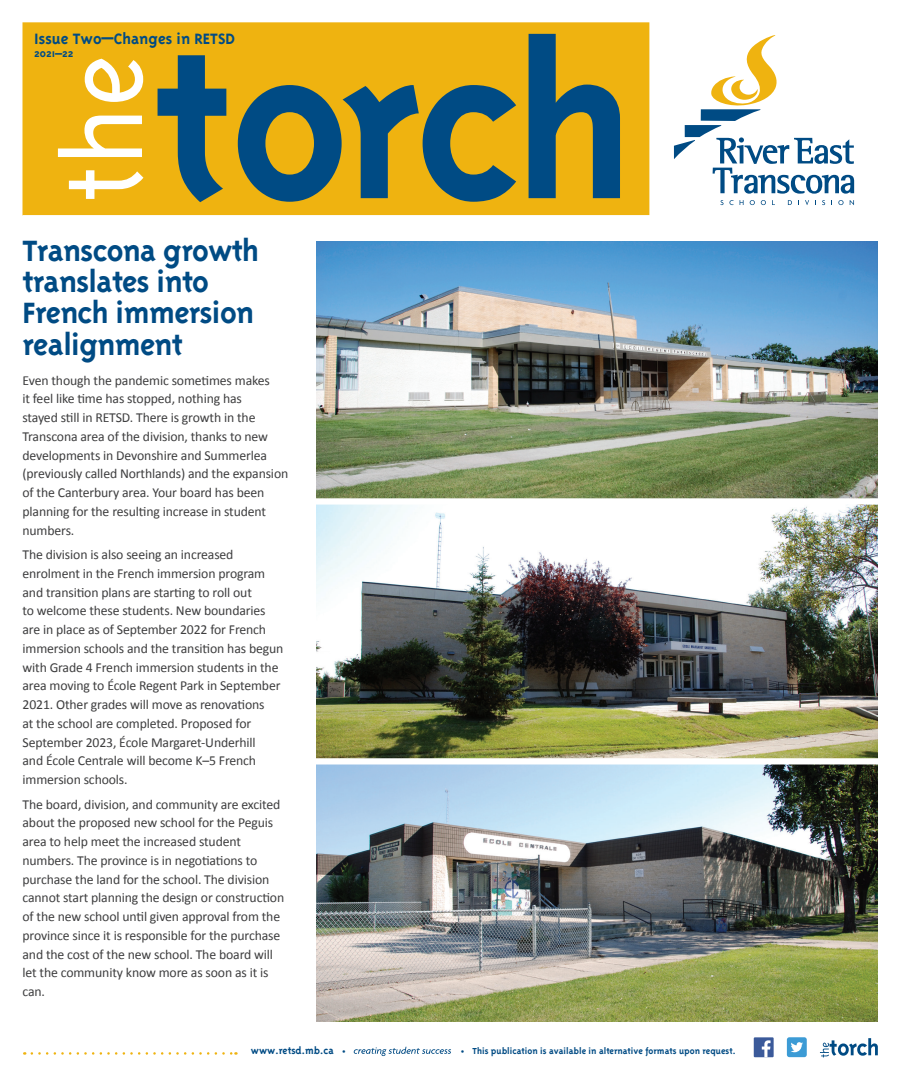
<style>
.page{position:relative;width:900px;height:1080px;background:#fff}
.page>*{position:absolute;margin:0;border:0;box-sizing:border-box;transform-origin:0 0}
.t1{font:700 33.75px/31.2px "Triplex";letter-spacing:-.02em;color:#004b84}
.t2{font:700 17.25px "Triplex";color:#004b84}
.t3{font:13.75px/18.8px "Calibri";letter-spacing:-.01em;color:#3e3e3f}
.t4{font:700 12.5px "Triplex";color:#004b84}
.t5{font:700 11.25px "Triplex";color:#004b84}
.t6{font:700 10px "Triplex";color:#004b84}
.s1{font-size:11.25px}
</style>
<div class="page">
<svg style="left:820px;top:1038px;width:58px;height:19px"></svg>
<svg style="left:32px;top:1052px;width:204px;height:3px"></svg>
<div style="left:787px;top:1037px;width:20px;height:20px;background:#3c9bd5;border-radius:2px"></div>
<svg style="left:791px;top:1042px;width:12px;height:10px"></svg>
<div style="left:754px;top:1037px;width:20px;height:20px;background:#3b5a9a"></div>
<svg style="left:762px;top:1040px;width:9px;height:17px"></svg>
<svg style="left:720px;top:200px;width:14px;height:5px"></svg>
<svg style="left:740px;top:200px;width:4px;height:5px"></svg>
<svg style="left:750px;top:200px;width:5px;height:5px"></svg>
<svg style="left:761px;top:200px;width:5px;height:5px"></svg>
<svg style="left:788px;top:200px;width:4px;height:5px"></svg>
<svg style="left:805px;top:200px;width:4px;height:5px"></svg>
<svg style="left:822px;top:200px;width:3px;height:5px"></svg>
<svg style="left:838px;top:200px;width:6px;height:5px"></svg>
<svg style="left:850px;top:200px;width:4px;height:5px"></svg>
<svg style="left:674px;top:35px;width:180px;height:159px"></svg>
<svg style="left:22px;top:22px;width:627px;height:247px;fill:#efb310"></svg>
<svg style="left:58px;top:59px;width:85px;height:140px"></svg>
<svg style="left:158px;top:34px;width:462px;height:168px;background:#928a3c"></svg>
<svg style="left:354px;top:1047px;width:97px;height:9px"></svg>
<div style="left:0;top:217px;width:116px;height:59px;background:#fff"></div>
<hr style="left:22px;top:215px;width:878px;height:3px;background:#fff">
<img style="left:317px;top:241px;width:561px;height:780px">
<div style="left:310px;top:758px;width:590px;height:7px;background:#fff"></div>
<div style="left:310px;top:498px;width:590px;height:7px;background:#fff"></div>
<p class="t2" style="left:34px;top:29px;width:202px">Issue Two—Changes in RETSD</p>
<p class="t4" style="left:34px;top:46px;width:41px">2021–22</p>
<h1 class="t1" style="left:22px;top:235px;width:238px">Transcona growth translates into<br>French immersion realignment</h1>
<p class="t3" style="left:22px;top:370px;width:267px">Even though the pandemic sometimes makes<br>it feel like time has stopped, nothing has<br>stayed still in RETSD. There is growth in the Transcona area of the division, thanks to new developments in Devonshire and Summerlea (previously called Northlands) and the expansion of the Canterbury area. Your board has been planning for the resulting increase in student numbers.</p>
<p class="t3" style="left:22px;top:545px;width:262px">The division is also seeing an increased enrolment in the French immersion program and transition plans are starting to roll out<br>to welcome these students. New boundaries are in place as of September 2022 for French immersion schools and the transition has begun with Grade 4 French immersion students in the area moving to École Regent Park in September 2021. Other grades will move as renovations<br>at the school are completed. Proposed for September 2023, École Margaret-Underhill<br>and École Centrale will become K–5 French immersion schools.</p>
<p class="t3" style="left:22px;top:794px;width:263px">The board, division, and community are excited about the proposed new school for the Peguis area to help meet the increased student numbers. The province is in negotiations to purchase the land for the school. The division cannot start planning the design or construction of the new school until given approval from the province since it is responsible for the purchase and the cost of the new school. The board will let the community know more as soon as it is can.</p>
<p class="t5" style="left:251px;top:1044px;width:96px">www.retsd.mb.ca •</p>
<p class="t6" style="left:461px;top:1046px;width:276px"><span class="s1">•</span> This publication is available in alternative formats upon request.</p>
</div>
